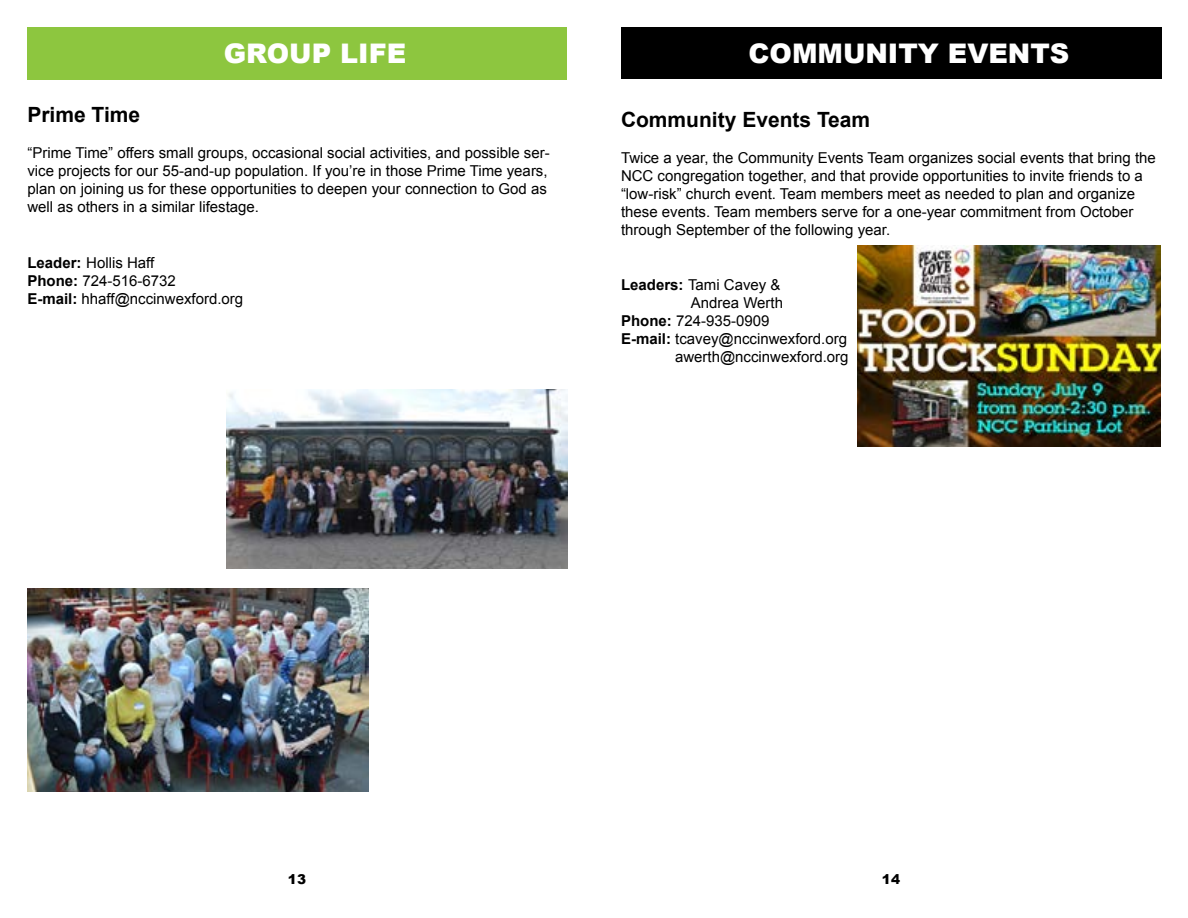
<style>
.page{position:relative;width:1188px;height:918px;background:#fff}
.page>*{position:absolute;margin:0;border:0;box-sizing:border-box;transform-origin:0 0}
.t1{font:900 27px "Arial";color:#fff}
.t2{font:700 21px "Arial";color:#000}
.t3{font:15px/18px "Arial";color:#000}
.t4{font:900 13.5px "Arial";color:#000}
.s1{font-weight:700}
</style>
<div class="page">
<div style="left:27px;top:27px;width:540px;height:52px;background:#8dc63f"></div>
<img style="left:226px;top:390px;width:342px;height:178px">
<div style="left:621px;top:27px;width:540px;height:51px;background:#000"></div>
<img style="left:857px;top:245px;width:304px;height:201px">
<img style="left:28px;top:589px;width:341px;height:202px">
<h1 class="t1" style="left:224px;top:34px;width:184px">GROUP LIFE</h1>
<h1 class="t1" style="left:749px;top:34px;width:322px">COMMUNITY EVENTS</h1>
<h2 class="t2" style="left:27px;top:101px;width:114px">Prime Time</h2>
<p class="t3" style="left:27px;top:144px;width:524px">“Prime Time” offers small groups, occasional social activities, and possible ser&shy;vice projects for our 55-and-up population. If you’re in those Prime Time years, plan on joining us for these opportunities to deepen your connection to God as well as others in a similar lifestage.</p>
<p class="t3" style="left:27px;top:254px;width:217px"><span class="s1">Leader:</span> Hollis Haff<br><span class="s1">Phone:</span> 724-516-6732<br><span class="s1">E-mail:</span> hhaff@nccinwexford.org</p>
<h2 class="t2" style="left:621px;top:105px;width:251px">Community Events Team</h2>
<p class="t3" style="left:621px;top:149px;width:536px">Twice a year, the Community Events Team organizes social events that bring the NCC congregation together, and that provide opportunities to invite friends to a “low-risk” church event. Team members meet as needed to plan and organize these events. Team members serve for a one-year commitment from October through September of the following year.</p>
<p class="t3" style="left:621px;top:276px;width:161px"><span class="s1">Leaders:</span> Tami Cavey &amp;</p>
<p class="t3" style="left:691px;top:294px;width:94px">Andrea Werth</p>
<p class="t3" style="left:621px;top:312px;width:150px"><span class="s1">Phone:</span> 724-935-0909</p>
<p class="t3" style="left:621px;top:330px;width:228px"><span class="s1">E-mail:</span> tcavey@nccinwexford.org</p>
<p class="t3" style="left:675px;top:348px;width:175px">awerth@nccinwexford.org</p>
<p class="t4" style="left:288px;top:870px;width:20px">13</p>
<p class="t4" style="left:882px;top:870px;width:20px">14</p>
</div>
